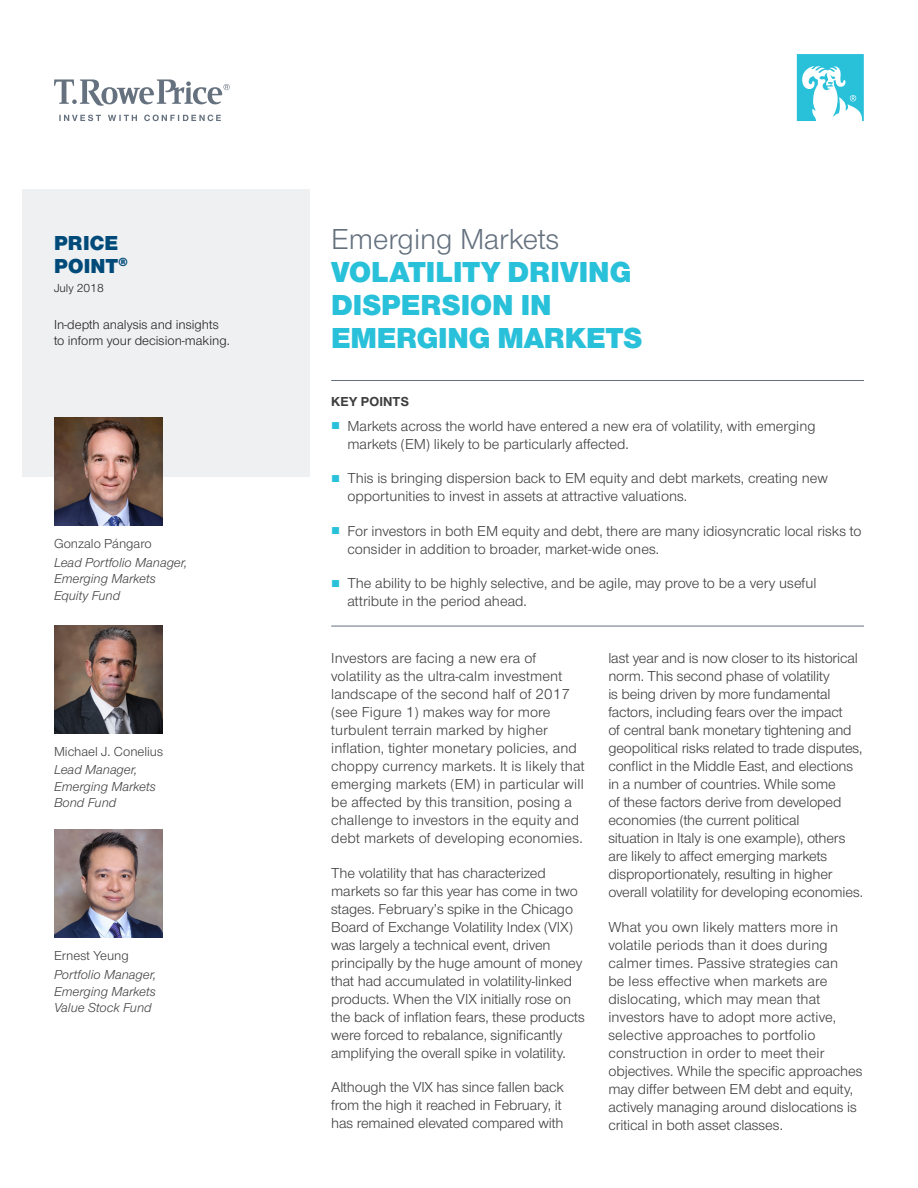
<style>
.page{position:relative;width:918px;height:1188px;background:#fff}
.page>*{position:absolute;margin:0;border:0;box-sizing:border-box;transform-origin:0 0}
.t1{font:900 30px/33px "Nimbus Sans Novus";color:#29c0da}
.t2{font:30px "Nimbus Sans Novus";color:#65717f}
.t3{font:900 21px/22.5px "Nimbus Sans Novus";letter-spacing:.01em;color:#004a79}
.t4{font:15px/18px "Nimbus Sans Novus";letter-spacing:-.005em;color:#3e3e3f}
.t5{font:italic 13.5px/16.5px "Nimbus Sans Novus";color:#3e3e3f}
.t6{font:13.5px/16.5px "Nimbus Sans Novus";color:#231f20}
.t7{font:13.5px "Nimbus Sans Novus";color:#3e3e3f}
.t8{font:700 13.5px "Nimbus Sans Novus";letter-spacing:.01em;color:#3e3e3f}
.t9{font:12px "Nimbus Sans Novus";color:#231f20}
.s1{font-family:"Arial";color:#29c0da}
</style>
<div class="page">
<div style="left:22px;top:189px;width:288px;height:288px;background:#eef0f2"></div>
<svg style="left:59px;top:115px;width:162px;height:6px"></svg>
<svg style="left:54px;top:79px;width:176px;height:27px"></svg>
<svg style="left:797px;top:54px;width:67px;height:67px"></svg>
<hr style="left:331px;top:380px;width:533px;height:1px;background:#65717f">
<img style="left:54px;top:417px;width:108px;height:108px">
<img style="left:54px;top:625px;width:108px;height:108px">
<img style="left:54px;top:830px;width:108px;height:108px">
<hr style="left:331px;top:626px;width:533px;height:1px;background:#65717f">
<h2 class="t3" style="left:54px;top:231px;width:75px">PRICE<br>POINT<sup>®</sup></h2>
<p class="t9" style="left:54px;top:280px;width:51px">July 2018</p>
<p class="t6" style="left:54px;top:316px;width:177px">In-depth analysis and insights to inform your decision-making.</p>
<p class="t7" style="left:54px;top:535px;width:99px">Gonzalo Pángaro</p>
<p class="t5" style="left:54px;top:553px;width:135px">Lead Portfolio Manager,<br>Emerging Markets<br>Equity Fund</p>
<p class="t7" style="left:54px;top:743px;width:111px">Michael J. Conelius</p>
<p class="t5" style="left:54px;top:761px;width:103px">Lead Manager,<br>Emerging Markets<br>Bond Fund</p>
<p class="t7" style="left:54px;top:947px;width:76px">Ernest Yeung</p>
<p class="t5" style="left:54px;top:966px;width:104px;text-align:justify">Portfolio Manager, Emerging Markets Value Stock Fund</p>
<h1 class="t2" style="left:331px;top:220px;width:230px">Emerging Markets</h1>
<h1 class="t1" style="left:331px;top:254px;width:313px">VOLATILITY DRIVING<br>DISPERSION IN<br>EMERGING MARKETS</h1>
<p class="t8" style="left:331px;top:392px;width:79px">KEY POINTS</p>
<p class="t4" style="left:347px;top:416px;width:470px;text-indent:-16px"><span class="s1">■</span> Markets across the world have entered a new era of volatility, with emerging markets (EM) likely to be particularly affected.</p>
<p class="t4" style="left:347px;top:469px;width:482px;text-indent:-16px"><span class="s1">■</span> This is bringing dispersion back to EM equity and debt markets, creating new opportunities to invest in assets at attractive valuations.</p>
<p class="t4" style="left:347px;top:521px;width:516px;text-indent:-16px"><span class="s1">■</span> For investors in both EM equity and debt, there are many idiosyncratic local risks to consider in addition to broader, market-wide ones.</p>
<p class="t4" style="left:347px;top:574px;width:471px;text-indent:-16px"><span class="s1">■</span> The ability to be highly selective, and be agile, may prove to be a very useful attribute in the period ahead.</p>
<p class="t4" style="left:331px;top:649px;width:255px">Investors are facing a new era of volatility as the ultra-calm investment landscape of the second half of 2017 (see Figure 1) makes way for more turbulent terrain marked by higher inflation, tighter monetary policies, and choppy currency markets. It is likely that emerging markets (EM) in particular will be affected by this transition, posing a challenge to investors in the equity and debt markets of developing economies.</p>
<p class="t4" style="left:331px;top:864px;width:255px">The volatility that has characterized markets so far this year has come in two stages. February’s spike in the Chicago Board of Exchange Volatility Index (VIX) was largely a technical event, driven principally by the huge amount of money that had accumulated in volatility-linked products. When the VIX initially rose on the back of inflation fears, these products were forced to rebalance, significantly amplifying the overall spike in volatility.</p>
<p class="t4" style="left:331px;top:1078px;width:234px">Although the VIX has since fallen back from the high it reached in February, it has remained elevated compared with</p>
<p class="t4" style="left:608px;top:649px;width:256px">last year and is now closer to its historical norm. This second phase of volatility<br>is being driven by more fundamental factors, including fears over the impact<br>of central bank monetary tightening and geopolitical risks related to trade disputes, conflict in the Middle East, and elections in a number of countries. While some<br>of these factors derive from developed economies (the current political<br>situation in Italy is one example), others are likely to affect emerging markets disproportionately, resulting in higher overall volatility for developing economies.</p>
<p class="t4" style="left:608px;top:918px;width:256px">What you own likely matters more in volatile periods than it does during calmer times. Passive strategies can<br>be less effective when markets are dislocating, which may mean that investors have to adopt more active, selective approaches to portfolio construction in order to meet their objectives. While the specific approaches may differ between EM debt and equity, actively managing around dislocations is critical in both asset classes.</p>
</div>
